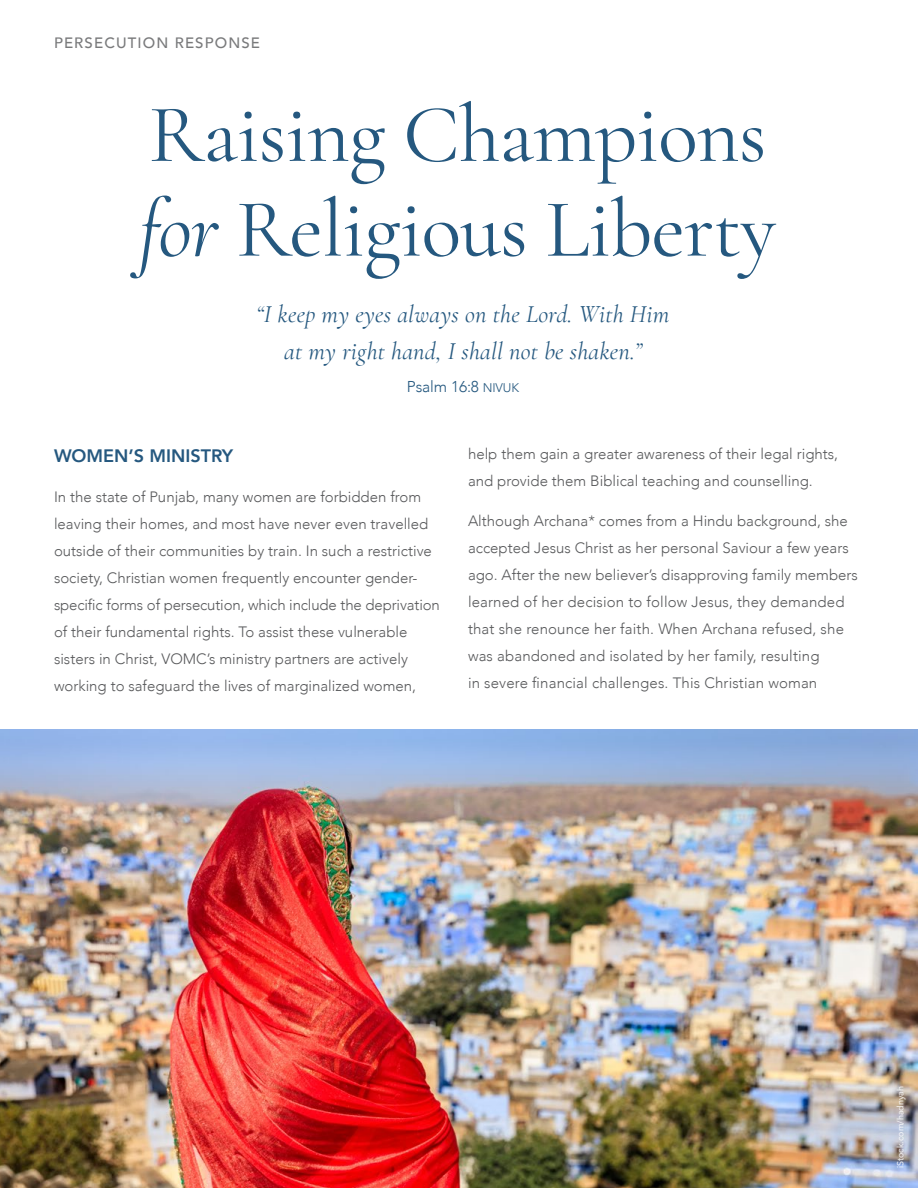
<style>
.page{position:relative;width:918px;height:1188px;background:#fff}
.page>*{position:absolute;margin:0;border:0;box-sizing:border-box;transform-origin:0 0}
.t1{font:82.8px/94.7px "Cormorant Garamond";letter-spacing:-.01em;color:#25587f}
.t2{font:italic 24.45px/36.3px "Cormorant Garamond";letter-spacing:.01em;color:#25587f;text-align:center}
.t3{font:800 18px "Avenir";color:#25587f}
.t4{font:300 15.75px "Avenir";letter-spacing:-.01em;color:#25587f}
.t5{font:300 15px/27px "Avenir";color:#58595b}
.t6{font:500 15px "Avenir";letter-spacing:.075em;color:#58595b}
.t7{font:500 9px "Avenir";color:#fff}
.s1{font-style:italic}
.s2{font-size:12.6px}
</style>
<div class="page">
<img style="left:0;top:729px;width:918px;height:459px">
<p class="t6" style="left:54px;top:30px;width:208px">PERSECUTION RESPONSE</p>
<h1 class="t1" style="left:139px;top:87px;width:639px">Raising Champions <span class="s1">for</span> Religious Liberty</h1>
<h2 class="t2" style="left:257px;top:296px;width:414px">“I keep my eyes always on the Lord. With Him at my right hand, I shall not be shaken.”</h2>
<p class="t4" style="left:407px;top:378px;width:114px">Psalm 16:8 <span class="s2">NIVUK</span></p>
<p class="t3" style="left:54px;top:442px;width:181px">WOMEN’S MINISTRY</p>
<p class="t5" style="left:54px;top:484px;width:387px">In the state of Punjab, many women are forbidden from leaving their homes, and most have never even travelled outside of their communities by train. In such a restrictive society, Christian women frequently encounter gender&shy;specific forms of persecution, which include the deprivation of their fundamental rights. To assist these vulnerable sisters in Christ, VOMC’s ministry partners are actively working to safeguard the lives of marginalized women,</p>
<p class="t5" style="left:468px;top:440px;width:372px">help them gain a greater awareness of their legal rights, and provide them Biblical teaching and counselling.</p>
<p class="t5" style="left:468px;top:508px;width:391px">Although Archana* comes from a Hindu background, she accepted Jesus Christ as her personal Saviour a few years ago. After the new believer’s disapproving family members learned of her decision to follow Jesus, they demanded that she renounce her faith. When Archana refused, she was abandoned and isolated by her family, resulting<br>in severe financial challenges. This Christian woman</p>
<p class="t7" style="left:893px;top:1168px;width:84px;rotate:-90deg">iStock.com/hadnyah</p>
</div>
